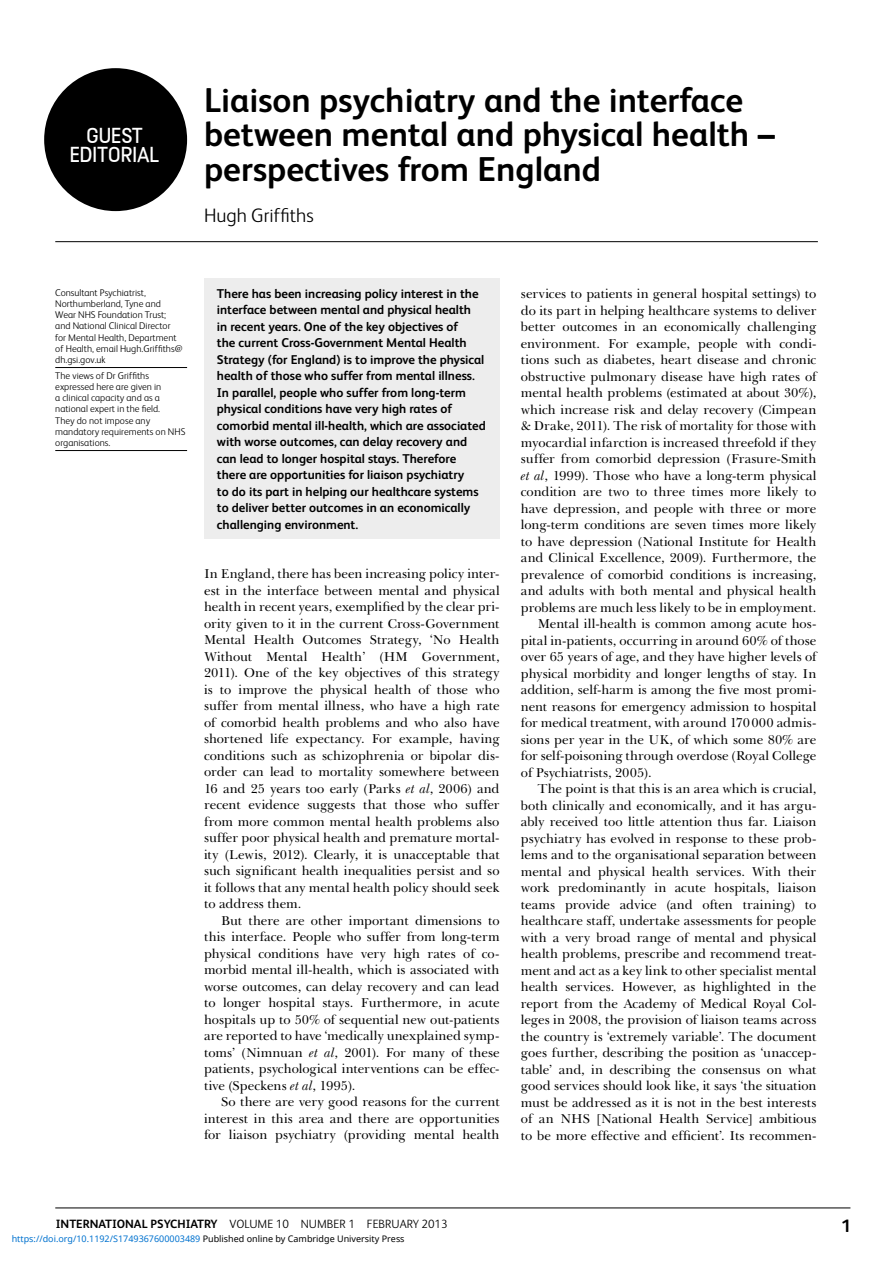
<style>
.page{position:relative;width:893px;height:1263px;background:#fff}
.page>*{position:absolute;margin:0;border:0;box-sizing:border-box;transform-origin:0 0}
.t1{font:700 34.5px/34.5px "FS Albert";color:#000}
.t2{font:24.3px/19.5px "FS Dillonv 1.01";color:#fff;text-align:center}
.t3{font:300 19.5px "FS Albert";color:#000}
.t4{font:700 18px "FS Albert";color:#000}
.t5{font:13.2px/16.5px "Baskerville BT";letter-spacing:-.005em;color:#000;text-align:justify}
.t6{font:700 12.75px/16.5px "FS Albert";color:#000}
.t7{font:300 12px "FS Albert";color:#000}
.t8{font:300 9.75px/11.2px "FS Albert";color:#000}
.t9{font:9px "Noto Sans";color:#0172cf}
.s1{font-style:italic}
.s2{font-weight:700}
.s3{color:#000}
</style>
<div class="page">
<hr style="left:55px;top:1208px;width:795px;height:1px;background:#000">
<div style="left:204px;top:278px;width:296px;height:261px;background:#ededed"></div>
<div style="left:44px;top:68px;width:143px;height:143px;background:#000;border-radius:50%"></div>
<hr style="left:55px;top:241px;width:763px;height:1px;background:#000">
<hr style="left:55px;top:367px;width:132px;height:1px;background:#000">
<hr style="left:55px;top:450px;width:132px;height:1px;background:#000">
<h2 class="t2" style="left:70px;top:124px;width:91px">GUEST<br>EDITORIAL</h2>
<h1 class="t1" style="left:204px;top:81px;width:572px">Liaison psychiatry and the interface between mental and physical health – perspectives from England</h1>
<h3 class="t3" style="left:204px;top:202px;width:111px">Hugh Griffiths</h3>
<p class="t8" style="left:55px;top:286px;width:129px">Consultant Psychiatrist,<br>Northumberland, Tyne and<br>Wear NHS Foundation Trust; and National Clinical Director for Mental Health, Department of Health, email Hugh.Griffiths@ dh.gsi.gov.uk</p>
<p class="t8" style="left:55px;top:369px;width:132px">The views of Dr Griffiths expressed here are given in<br>a clinical capacity and as a national expert in the field.<br>They do not impose any mandatory requirements on NHS organisations.</p>
<p class="t6" style="left:217px;top:285px;width:270px">There has been increasing policy interest in the interface between mental and physical health<br>in recent years. One of the key objectives of<br>the current Cross-Government Mental Health Strategy (for England) is to improve the physical health of those who suffer from mental illness.<br>In parallel, people who suffer from long-term physical conditions have very high rates of comorbid mental ill-health, which are associated with worse outcomes, can delay recovery and can lead to longer hospital stays. Therefore there are opportunities for liaison psychiatry<br>to do its part in helping our healthcare systems to deliver better outcomes in an economically challenging environment.</p>
<p class="t5" style="left:204px;top:566px;width:297px">In England, there has been increasing policy inter&shy;est in the interface between mental and physical health in recent years, exemplified by the clear pri&shy;ority given to it in the current Cross-Government Mental Health Outcomes Strategy, ‘No Health Without Mental Health’ (HM Government, 2011). One of the key objectives of this strategy is to improve the physical health of those who suffer from mental illness, who have a high rate of comorbid health problems and who also have shortened life expectancy. For example, having conditions such as schizophrenia or bipolar dis&shy;order can lead to mortality somewhere between 16 and 25 years too early (Parks <span class="s1">et al</span>, 2006) and recent evidence suggests that those who suffer from more common mental health problems also suffer poor physical health and premature mortal&shy;ity (Lewis, 2012). Clearly, it is unacceptable that such significant health inequalities persist and so it follows that any mental health policy should seek to address them.</p>
<p class="t5" style="left:204px;top:912px;width:297px;text-indent:17px">But there are other important dimensions to this interface. People who suffer from long-term physical conditions have very high rates of co&shy;morbid mental ill-health, which is associated with worse outcomes, can delay recovery and can lead to longer hospital stays. Furthermore, in acute hospitals up to 50% of sequential new out-patients are reported to have ‘medically unexplained symp&shy;toms’ (Nimnuan <span class="s1">et al</span>, 2001). For many of these patients, psychological interventions can be effec&shy;tive (Speckens <span class="s1">et al</span>, 1995).</p>
<p class="t5" style="left:204px;top:1094px;width:297px;text-indent:17px">So there are very good reasons for the current interest in this area and there are opportunities for liaison psychiatry (providing mental health</p>
<p class="t5" style="left:521px;top:285px;width:297px">services to patients in general hospital settings) to</p>
<p class="t5" style="left:521px;top:302px;width:297px">do its part in helping healthcare systems to deliver</p>
<p class="t5" style="left:521px;top:318px;width:297px">better outcomes in an economically challenging</p>
<p class="t5" style="left:521px;top:335px;width:297px">environment. For example, people with condi-</p>
<p class="t5" style="left:521px;top:351px;width:297px">tions such as diabetes, heart disease and chronic</p>
<p class="t5" style="left:521px;top:368px;width:297px">obstructive pulmonary disease have high rates of</p>
<p class="t5" style="left:521px;top:384px;width:297px">mental health problems (estimated at about 30%),</p>
<p class="t5" style="left:521px;top:401px;width:297px">which increase risk and delay recovery (Cimpean</p>
<p class="t5" style="left:521px;top:417px;width:297px">&amp; Drake, 2011). The risk of mortality for those with</p>
<p class="t5" style="left:521px;top:434px;width:297px">myocardial infarction is increased threefold if they</p>
<p class="t5" style="left:521px;top:450px;width:297px">suffer from comorbid depression (Frasure-Smith</p>
<p class="t5" style="left:521px;top:467px;width:297px"><span class="s1">et al</span>, 1999). Those who have a long-term physical</p>
<p class="t5" style="left:521px;top:483px;width:297px">condition are two to three times more likely to</p>
<p class="t5" style="left:521px;top:500px;width:297px">have depression, and people with three or more</p>
<p class="t5" style="left:521px;top:516px;width:297px">long-term conditions are seven times more likely</p>
<p class="t5" style="left:521px;top:533px;width:297px">to have depression (National Institute for Health</p>
<p class="t5" style="left:521px;top:549px;width:297px">and Clinical Excellence, 2009). Furthermore, the</p>
<p class="t5" style="left:521px;top:566px;width:297px">prevalence of comorbid conditions is increasing,</p>
<p class="t5" style="left:521px;top:582px;width:297px">and adults with both mental and physical health</p>
<p class="t5" style="left:521px;top:599px;width:297px">problems are much less likely to be in employment.</p>
<p class="t5" style="left:538px;top:615px;width:280px">Mental ill-health is common among acute hos-</p>
<p class="t5" style="left:521px;top:632px;width:297px">pital in-patients, occurring in around 60% of those</p>
<p class="t5" style="left:521px;top:648px;width:297px">over 65 years of age, and they have higher levels of</p>
<p class="t5" style="left:521px;top:665px;width:297px">physical morbidity and longer lengths of stay. In</p>
<p class="t5" style="left:521px;top:681px;width:297px">addition, self-harm is among the five most promi-</p>
<p class="t5" style="left:521px;top:698px;width:297px">nent reasons for emergency admission to hospital</p>
<p class="t5" style="left:521px;top:714px;width:297px">for medical treatment, with around 170000 admis-</p>
<p class="t5" style="left:521px;top:731px;width:297px">sions per year in the UK, of which some 80% are</p>
<p class="t5" style="left:521px;top:747px;width:297px">for self-poisoning through overdose (Royal College</p>
<p class="t5" style="left:521px;top:764px;width:132px">of Psychiatrists, 2005).</p>
<p class="t5" style="left:538px;top:780px;width:280px">The point is that this is an area which is crucial,</p>
<p class="t5" style="left:521px;top:797px;width:297px">both clinically and economically, and it has argu-</p>
<p class="t5" style="left:521px;top:813px;width:297px">ably received too little attention thus far. Liaison</p>
<p class="t5" style="left:521px;top:830px;width:297px">psychiatry has evolved in response to these prob-</p>
<p class="t5" style="left:521px;top:846px;width:297px">lems and to the organisational separation between</p>
<p class="t5" style="left:521px;top:863px;width:297px">mental and physical health services. With their</p>
<p class="t5" style="left:521px;top:879px;width:297px">work predominantly in acute hospitals, liaison</p>
<p class="t5" style="left:521px;top:896px;width:297px">teams provide advice (and often training) to</p>
<p class="t5" style="left:521px;top:912px;width:297px">healthcare staff, undertake assessments for people</p>
<p class="t5" style="left:521px;top:929px;width:297px">with a very broad range of mental and physical</p>
<p class="t5" style="left:521px;top:945px;width:297px">health problems, prescribe and recommend treat-</p>
<p class="t5" style="left:521px;top:962px;width:297px">ment and act as a key link to other specialist mental</p>
<p class="t5" style="left:521px;top:978px;width:297px">health services. However, as highlighted in the</p>
<p class="t5" style="left:521px;top:995px;width:297px">report from the Academy of Medical Royal Col-</p>
<p class="t5" style="left:521px;top:1011px;width:297px">leges in 2008, the provision of liaison teams across</p>
<p class="t5" style="left:521px;top:1028px;width:297px">the country is ‘extremely variable’. The document</p>
<p class="t5" style="left:521px;top:1044px;width:297px">goes further, describing the position as ‘unaccep-</p>
<p class="t5" style="left:521px;top:1061px;width:297px">table’ and, in describing the consensus on what</p>
<p class="t5" style="left:521px;top:1077px;width:297px">good services should look like, it says ‘the situation</p>
<p class="t5" style="left:521px;top:1094px;width:297px">must be addressed as it is not in the best interests</p>
<p class="t5" style="left:521px;top:1110px;width:297px">of an NHS [National Health Service] ambitious</p>
<p class="t5" style="left:521px;top:1127px;width:297px">to be more effective and efficient’. Its recommen-</p>
<p class="t7" style="left:56px;top:1215px;width:393px"><span class="s2">International Psychiatry</span> Volume 10 Number 1 February 2013</p>
<h3 class="t4" style="left:841px;top:1214px;width:12px">1</h3>
<p class="t9" style="left:12px;top:1232px;width:394px">https://doi.org/10.1192/S1749367600003489 <span class="s3">Published online by Cambridge University Press</span></p>
</div>
